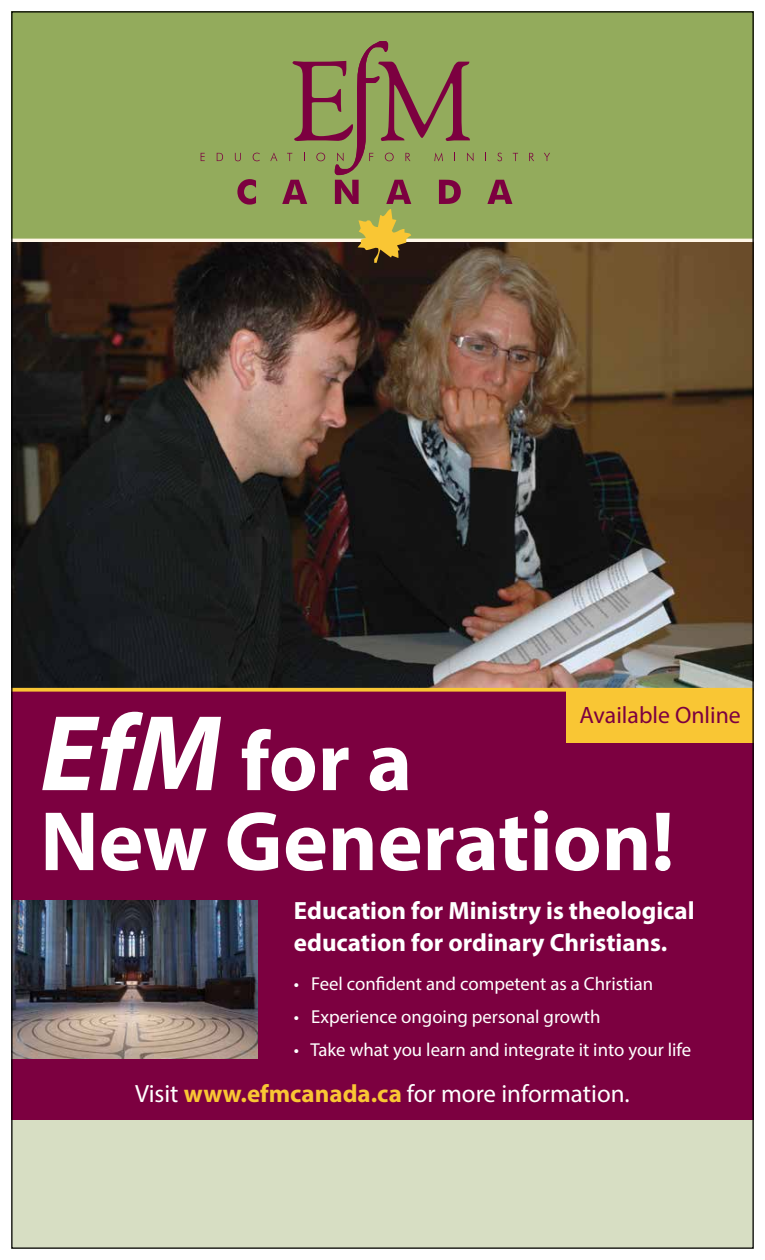
<style>
.page{position:relative;width:765px;height:1260px;background:#fff}
.page>*{position:absolute;margin:0;border:0;box-sizing:border-box;transform-origin:0 0}
.t1{font:700 85px/80px "Myriad Pro";color:#fff}
.t2{font:700 25px/32.5px "Myriad Pro";color:#fff}
.t3{font:25px "Myriad Pro";color:#fff}
.t4{font:23.75px "Myriad Pro";color:#7c0040}
.t5{font:18.75px "Myriad Pro";color:#fff}
.s1{font-style:italic;font-size:108.75px}
.s2{font-weight:700;color:#f9c634}
</style>
<div class="page">
<div style="left:11px;top:237px;width:743px;height:883px;background:#7c0040"></div>
<div style="left:11px;top:11px;width:743px;height:230px;background:#93ab5c"></div>
<hr style="left:11px;top:239px;width:743px;height:3px;background:#fff6e7">
<img style="left:13px;top:243px;width:739px;height:445px">
<div style="left:11px;top:1120px;width:743px;height:129px;background:#d7dec3"></div>
<img style="left:13px;top:900px;width:244px;height:158px">
<svg style="left:237px;top:179px;width:19px;height:26px"></svg>
<svg style="left:487px;top:180px;width:25px;height:24px"></svg>
<svg style="left:201px;top:153px;width:4px;height:8px"></svg>
<svg style="left:217px;top:153px;width:6px;height:8px"></svg>
<svg style="left:235px;top:153px;width:6px;height:8px"></svg>
<svg style="left:253px;top:153px;width:7px;height:8px"></svg>
<svg style="left:497px;top:153px;width:5px;height:8px"></svg>
<svg style="left:513px;top:153px;width:5px;height:8px"></svg>
<svg style="left:529px;top:153px;width:5px;height:8px"></svg>
<svg style="left:544px;top:153px;width:6px;height:8px"></svg>
<svg style="left:270px;top:41px;width:203px;height:222px"></svg>
<svg style="left:13px;top:688px;width:739px;height:4px;background:#efb734"></svg>
<div style="left:567px;top:692px;width:187px;height:51px;background:#f9c634"></div>
<p class="t4" style="left:580px;top:701px;width:163px">Available Online</p>
<h1 class="t1" style="left:40px;top:719px;width:636px"><span class="s1">EfM</span> for a<br>New Generation!</h1>
<h2 class="t2" style="left:294px;top:893px;width:402px">Education for Ministry is theological education for ordinary Christians.</h2>
<p class="t5" style="left:294px;top:972px;width:361px">• Feel confident and competent as a Christian</p>
<p class="t5" style="left:294px;top:1005px;width:308px">• Experience ongoing personal growth</p>
<p class="t5" style="left:294px;top:1038px;width:399px">• Take what you learn and integrate it into your life</p>
<h2 class="t3" style="left:135px;top:1078px;width:496px">Visit <span class="s2">www.efmcanada.ca</span> for more information.</h2>
</div>
